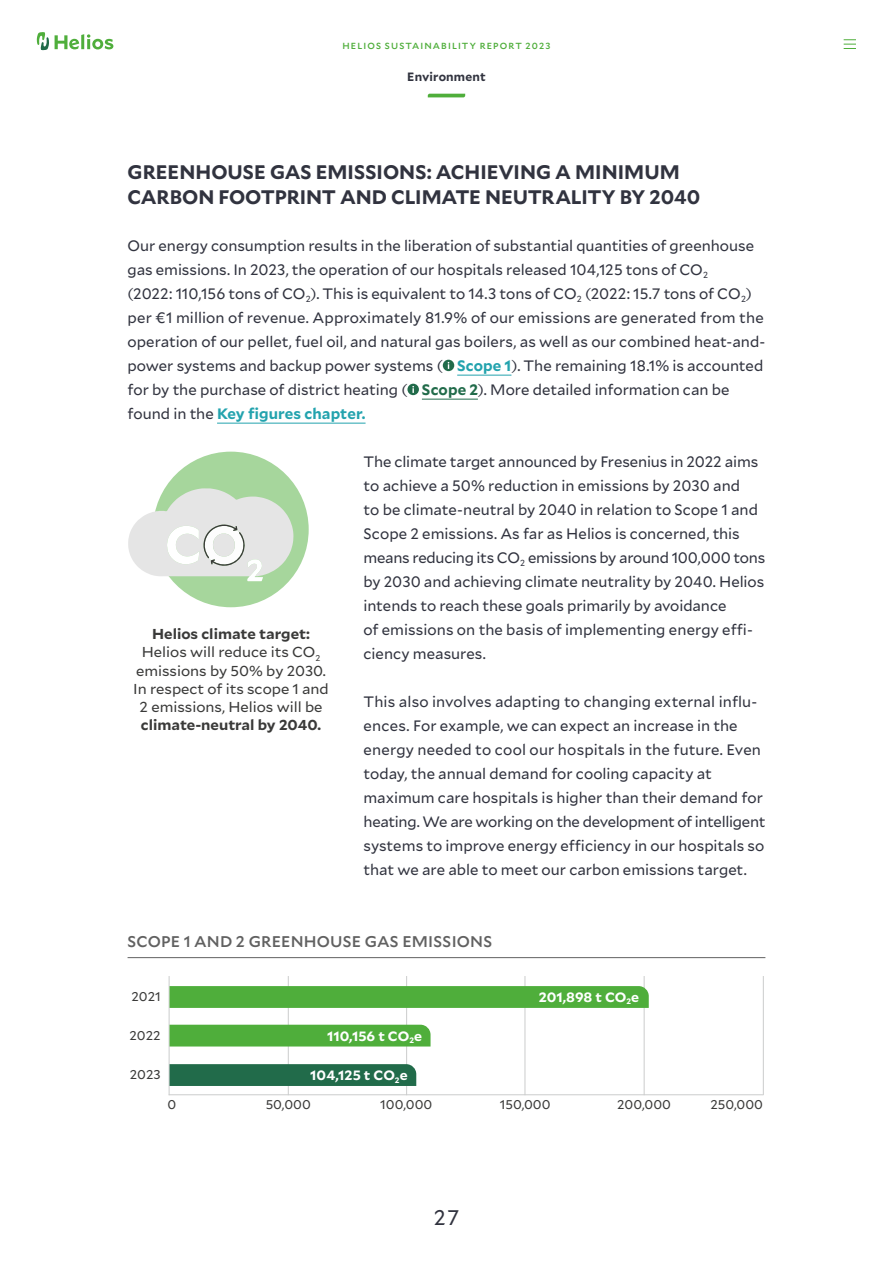
<style>
.page{position:relative;width:893px;height:1263px;background:#fff}
.page>*{position:absolute;margin:0;border:0;box-sizing:border-box;transform-origin:0 0}
.t1{font:21px "Mallory";color:#31333f}
.t2{font:700 19.5px/25.5px "Mallory";color:#31333f}
.t3{font:500 15.75px "Mallory";letter-spacing:.01em;color:#616161}
.t4{font:15px/24px "Mallory";color:#31333f}
.t5{font:14.25px/18.3px "Mallory";color:#3a3a39;text-align:center;scale:1.04 1}
.t6{font:700 14.25px "Mallory";color:#3a3a39;scale:1.04 1}
.t7{font:700 13.5px "Mallory";color:#fff;scale:1.04 1}
.t8{font:12.6px "Mallory";color:#3a3a39;scale:1.04 1}
.t9{font:700 12px "Mallory";letter-spacing:.015em;color:#31333f}
.t10{font:500 9px "Mallory";letter-spacing:.125em;color:#4fae3b}
.s1{font-weight:700;color:#23a3ae}
.s2{font-weight:700;color:#216b4a}
.s3{font-weight:700}
</style>
<div class="page">
<hr style="left:457px;top:375px;width:54px;height:1px;background:#23a3ae">
<hr style="left:422px;top:399px;width:56px;height:1px;background:#216b4a">
<hr style="left:217px;top:423px;width:149px;height:1px;background:#23a3ae">
<svg style="left:443px;top:360px;width:11px;height:11px"></svg>
<div style="left:407px;top:384px;width:12px;height:11px;background:#216b4a;border-radius:50%"></div>
<svg style="left:412px;top:386px;width:2px;height:7px"></svg>
<hr style="left:128px;top:957px;width:637px;height:1px;background:#616161">
<div style="left:153px;top:452px;width:156px;height:155px;background:#a6d69c;border-radius:50%"></div>
<svg style="left:128px;top:488px;width:165px;height:93px"></svg>
<hr style="left:169px;top:1094px;width:594px;height:1px;background:#cbcccc">
<hr style="left:288px;top:976px;width:1px;height:119px;background:#cbcccc">
<hr style="left:406px;top:976px;width:1px;height:119px;background:#cbcccc">
<hr style="left:525px;top:976px;width:1px;height:119px;background:#cbcccc">
<hr style="left:644px;top:976px;width:1px;height:119px;background:#cbcccc">
<hr style="left:763px;top:976px;width:1px;height:119px;background:#cbcccc">
<hr style="left:169px;top:976px;width:1px;height:119px;background:#cbcccc">
<svg style="left:170px;top:986px;width:479px;height:22px;background:#50ae3c"></svg>
<div style="left:170px;top:1025px;width:261px;height:21px;background:#4fae3b"></div>
<div style="left:170px;top:1064px;width:246px;height:22px;background:#216b4a"></div>
<svg style="left:55px;top:34px;width:58px;height:15px"></svg>
<svg style="left:37px;top:32px;width:12px;height:18px"></svg>
<svg style="left:844px;top:39px;width:12px;height:10px"></svg>
<svg style="left:428px;top:94px;width:37px;height:3px"></svg>
<p class="t10" style="left:342px;top:40px;width:209px">HELIOS SUSTAINABILITY REPORT 2023</p>
<p class="t9" style="left:407px;top:68px;width:80px">Environment</p>
<h2 class="t2" style="left:128px;top:158px;width:574px">GREENHOUSE GAS EMISSIONS: ACHIEVING A MINIMUM<br>CARBON FOOTPRINT AND CLIMATE NEUTRALITY BY 2040</h2>
<p class="t4" style="left:128px;top:233px;width:639px">Our energy consumption results in the liberation of substantial quantities of greenhouse gas emissions. In 2023, the operation of our hospitals released 104,125 tons of CO<sub>2<br></sub>(2022: 110,156 tons of CO<sub>2</sub>). This is equivalent to 14.3 tons of CO<sub>2</sub> (2022: 15.7 tons of CO<sub>2</sub>) per €1 million of revenue. Approximately 81.9% of our emissions are generated from the operation of our pellet, fuel oil, and natural gas boilers, as well as our combined heat-and&shy;power systems and backup power systems ( <span class="s1">Scope 1</span>). The remaining 18.1% is accounted for by the purchase of district heating ( <span class="s2">Scope 2</span>). More detailed information can be found in the <span class="s1">Key figures chapter.</span></p>
<p class="t4" style="left:364px;top:449px;width:403px">The climate target announced by Fresenius in 2022 aims to achieve a 50% reduction in emissions by 2030 and<br>to be climate-neutral by 2040 in relation to Scope 1 and Scope 2 emissions. As far as Helios is concerned, this means reducing its CO<sub>2</sub> emissions by around 100,000 tons by 2030 and achieving climate neutrality by 2040. Helios intends to reach these goals primarily by avoidance<br>of emissions on the basis of implementing energy effi&shy;ciency measures.</p>
<p class="t4" style="left:364px;top:689px;width:403px">This also involves adapting to changing external influ&shy;ences. For example, we can expect an increase in the energy needed to cool our hospitals in the future. Even today, the annual demand for cooling capacity at maximum care hospitals is higher than their demand for heating. We are working on the development of intelligent systems to improve energy efficiency in our hospitals so that we are able to meet our carbon emissions target.</p>
<p class="t5" style="left:133px;top:624px;width:190px"><span class="s3">Helios climate target:<br></span>Helios will reduce its CO<sub>2 </sub>emissions by 50% by 2030.<br>In respect of its scope 1 and<br>2 emissions, Helios will be</p>
<p class="t6" style="left:141px;top:715px;width:175px">climate-neutral by 2040.</p>
<p class="t3" style="left:128px;top:930px;width:366px">SCOPE 1 AND 2 GREENHOUSE GAS EMISSIONS</p>
<p class="t8" style="left:131px;top:987px;width:30px">2021</p>
<p class="t8" style="left:129px;top:1026px;width:32px">2022</p>
<p class="t8" style="left:130px;top:1066px;width:31px">2023</p>
<p class="t7" style="left:327px;top:1026px;width:93px">110,156 t CO<sub>2</sub>e</p>
<p class="t7" style="left:310px;top:1065px;width:95px">104,125 t CO<sub>2</sub>e</p>
<p class="t7" style="left:539px;top:987px;width:98px">201,898 t CO<sub>2</sub>e</p>
<p class="t8" style="left:168px;top:1096px;width:10px">0</p>
<p class="t8" style="left:266px;top:1096px;width:45px">50,000</p>
<p class="t8" style="left:380px;top:1096px;width:52px">100,000</p>
<p class="t8" style="left:500px;top:1096px;width:50px">150,000</p>
<p class="t8" style="left:617px;top:1096px;width:53px">200,000</p>
<p class="t8" style="left:710px;top:1096px;width:52px">250,000</p>
<h1 class="t1" style="left:434px;top:1202px;width:27px">27</h1>
</div>
